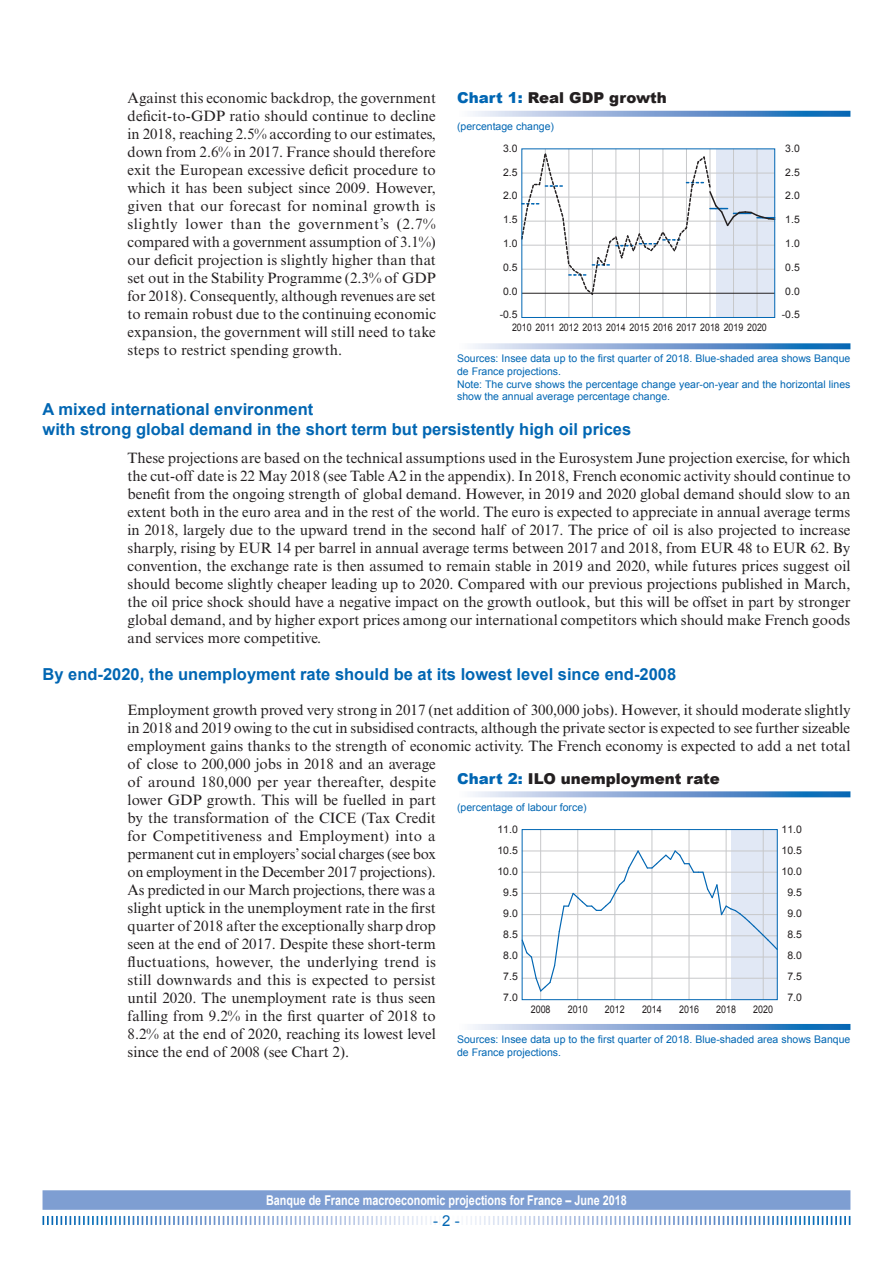
<style>
.page{position:relative;width:893px;height:1263px;background:#fff}
.page>*{position:absolute;margin:0;border:0;box-sizing:border-box;transform-origin:0 0}
.t1{font:700 16.5px/19.8px "Arial";color:#0166b3}
.t2{font:15px/18px "Times New Roman MT Std";color:#231f20;text-align:justify}
.t3{font:900 15px "Arial";color:#231f20}
.t4{font:15px "Arial";color:#0166b3}
.t5{font:700 13.5px "Arial";color:#fff;scale:.8 1}
.t6{font:10.5px/12.6px "Arial";color:#0166b3}
.t7{font:10.5px/21px "Arial";color:#231f20}
.t8{font:10.5px "Arial";color:#231f20;scale:.85 1}
.t9{font:10.35px "Arial";color:#231f20}
.t10{font:10.35px "Arial";color:#231f20;scale:.85 1}
.s1{color:#0166b3}
</style>
<div class="page">
<div style="left:43px;top:1190px;width:807px;height:20px;background:#7e9ed2"></div>
<svg style="left:43px;top:1216px;width:807px;height:9px"></svg>
<svg style="left:472px;top:111px;width:378px;height:6px;background:#7ea6d4"></svg>
<svg style="left:472px;top:343px;width:378px;height:6px;background:#80a7d5"></svg>
<div style="left:716px;top:149px;width:59px;height:168px;background:#e1e8f5"></div>
<hr style="left:545px;top:149px;width:1px;height:168px;background:#c7c8ca">
<hr style="left:733px;top:149px;width:1px;height:168px;background:#c7c8ca">
<hr style="left:710px;top:149px;width:1px;height:168px;background:#c7c8ca">
<hr style="left:686px;top:149px;width:1px;height:168px;background:#c7c8ca">
<hr style="left:662px;top:149px;width:1px;height:168px;background:#c7c8ca">
<hr style="left:639px;top:149px;width:1px;height:168px;background:#c7c8ca">
<hr style="left:615px;top:149px;width:1px;height:168px;background:#c7c8ca">
<hr style="left:592px;top:149px;width:1px;height:168px;background:#c7c8ca">
<hr style="left:568px;top:149px;width:1px;height:168px;background:#c7c8ca">
<hr style="left:757px;top:149px;width:1px;height:168px;background:#c7c8ca">
<svg style="left:523px;top:152px;width:253px;height:144px"></svg>
<div style="left:521px;top:148px;width:254px;height:170px;border:1px solid #0166b3"></div>
<svg style="left:472px;top:791px;width:378px;height:6px;background:#81a8d5"></svg>
<svg style="left:472px;top:1024px;width:378px;height:6px;background:#79a3d3"></svg>
<div style="left:731px;top:830px;width:46px;height:170px;background:#e1e8f5"></div>
<hr style="left:540px;top:829px;width:1px;height:171px;background:#c7c8ca">
<hr style="left:577px;top:829px;width:1px;height:171px;background:#c7c8ca">
<hr style="left:614px;top:829px;width:1px;height:171px;background:#c7c8ca">
<hr style="left:651px;top:829px;width:1px;height:171px;background:#c7c8ca">
<hr style="left:689px;top:829px;width:1px;height:171px;background:#c7c8ca">
<hr style="left:726px;top:829px;width:1px;height:171px;background:#c7c8ca">
<hr style="left:763px;top:829px;width:1px;height:171px;background:#c7c8ca">
<svg style="left:521px;top:849px;width:255px;height:144px"></svg>
<div style="left:522px;top:829px;width:256px;height:171px;border:1px solid #0166b3"></div>
<p class="t2" style="left:128px;top:89px;width:310px">Against this economic backdrop, the government deficit‑to‑GDP ratio should continue to decline in 2018, reaching 2.5% according to our estimates, down from 2.6% in 2017. France should therefore exit the European excessive deficit procedure to which it has been subject since 2009. However, given that our forecast for nominal growth is slightly lower than the government’s (2.7% compared with a government assumption of 3.1%) our deficit projection is slightly higher than that set out in the Stability Programme (2.3% of GDP for 2018). Consequently, although revenues are set to remain robust due to the continuing economic expansion, the government will still need to take steps to restrict spending growth.</p>
<p class="t3" style="left:457px;top:87px;width:211px"><span class="s1">Chart 1:</span> Real GDP growth</p>
<p class="t6" style="left:457px;top:120px;width:98px">(percentage change)</p>
<p class="t9" style="left:503px;top:141px;width:16px">3.0</p>
<p class="t9" style="left:785px;top:141px;width:16px">3.0</p>
<p class="t9" style="left:503px;top:165px;width:16px">2.5</p>
<p class="t9" style="left:785px;top:165px;width:16px">2.5</p>
<p class="t9" style="left:503px;top:189px;width:16px">2.0</p>
<p class="t9" style="left:785px;top:189px;width:16px">2.0</p>
<p class="t9" style="left:503px;top:213px;width:16px">1.5</p>
<p class="t9" style="left:785px;top:213px;width:16px">1.5</p>
<p class="t9" style="left:503px;top:237px;width:16px">1.0</p>
<p class="t9" style="left:503px;top:260px;width:16px">0.5</p>
<p class="t9" style="left:785px;top:237px;width:16px">1.0</p>
<p class="t9" style="left:785px;top:260px;width:16px">0.5</p>
<p class="t9" style="left:503px;top:284px;width:16px">0.0</p>
<p class="t9" style="left:785px;top:284px;width:16px">0.0</p>
<p class="t9" style="left:500px;top:308px;width:19px">-0.5</p>
<p class="t9" style="left:782px;top:308px;width:19px">-0.5</p>
<p class="t10" style="left:512px;top:320px;width:301px">2010 2011 2012 2013 2014 2015 2016 2017 2018 2019 2020</p>
<p class="t6" style="left:457px;top:353px;width:395px">Sources: Insee data up to the first quarter of 2018. Blue-shaded area shows Banque de France projections.<br>Note: The curve shows the percentage change year-on-year and the horizontal lines show the annual average percentage change.</p>
<p class="t1" style="left:43px;top:400px;width:590px">A mixed international environment<br>with strong global demand in the short term but persistently high oil prices</p>
<p class="t2" style="left:128px;top:449px;width:725px">These projections are based on the technical assumptions used in the Eurosystem June projection exercise, for which the cut‑off date is 22 May 2018 (see Table A2 in the appendix). In 2018, French economic activity should continue to benefit from the ongoing strength of global demand. However, in 2019 and 2020 global demand should slow to an extent both in the euro area and in the rest of the world. The euro is expected to appreciate in annual average terms in 2018, largely due to the upward trend in the second half of 2017. The price of oil is also projected to increase sharply, rising by EUR 14 per barrel in annual average terms between 2017 and 2018, from EUR 48 to EUR 62. By convention, the exchange rate is then assumed to remain stable in 2019 and 2020, while futures prices suggest oil should become slightly cheaper leading up to 2020. Compared with our previous projections published in March, the oil price shock should have a negative impact on the growth outlook, but this will be offset in part by stronger global demand, and by higher export prices among our international competitors which should make French goods and services more competitive.</p>
<p class="t1" style="left:43px;top:665px;width:635px">By end‑2020, the unemployment rate should be at its lowest level since end‑2008</p>
<p class="t2" style="left:128px;top:701px;width:724px;text-align:left">Employment growth proved very strong in 2017 (net addition of 300,000 jobs). However, it should moderate slightly in 2018 and 2019 owing to the cut in subsidised contracts, although the private sector is expected to see further sizeable employment gains thanks to the strength of economic activity. The French economy is expected to add a net total of close to 200,000 jobs in 2018 and an average<br>of around 180,000 per year thereafter, despite<br>lower GDP growth. This will be fuelled in part<br>by the transformation of the CICE (Tax Credit<br>for Competitiveness and Employment) into a<br>permanent cut in employers’ social charges (see box<br>on employment in the December 2017 projections).<br>As predicted in our March projections, there was a<br>slight uptick in the unemployment rate in the first<br>quarter of 2018 after the exceptionally sharp drop<br>seen at the end of 2017. Despite these short‑term<br>fluctuations, however, the underlying trend is<br>still downwards and this is expected to persist<br>until 2020. The unemployment rate is thus seen<br>falling from 9.2% in the first quarter of 2018 to<br>8.2% at the end of 2020, reaching its lowest level<br>since the end of 2008 (see Chart 2).</p>
<p class="t3" style="left:457px;top:768px;width:264px"><span class="s1">Chart 2:</span> ILO unemployment rate</p>
<p class="t6" style="left:457px;top:801px;width:131px">(percentage of labour force)</p>
<p class="t7" style="left:497px;top:818px;width:22px">11.0</p>
<p class="t7" style="left:781px;top:818px;width:22px">11.0</p>
<p class="t7" style="left:497px;top:839px;width:22px">10.5</p>
<p class="t7" style="left:781px;top:839px;width:22px">10.5</p>
<p class="t7" style="left:497px;top:860px;width:22px">10.0</p>
<p class="t7" style="left:781px;top:860px;width:22px">10.0</p>
<p class="t7" style="left:503px;top:881px;width:16px">9.5<br>9.0</p>
<p class="t7" style="left:787px;top:881px;width:16px">9.5<br>9.0</p>
<p class="t7" style="left:503px;top:923px;width:16px">8.5</p>
<p class="t7" style="left:503px;top:965px;width:16px">7.5</p>
<p class="t7" style="left:787px;top:923px;width:16px">8.5</p>
<p class="t7" style="left:787px;top:965px;width:16px">7.5</p>
<p class="t7" style="left:503px;top:944px;width:16px">8.0</p>
<p class="t7" style="left:787px;top:944px;width:16px">8.0</p>
<p class="t7" style="left:503px;top:986px;width:16px">7.0</p>
<p class="t7" style="left:787px;top:986px;width:16px">7.0</p>
<p class="t8" style="left:531px;top:1002px;width:25px">2008</p>
<p class="t8" style="left:568px;top:1002px;width:25px">2010</p>
<p class="t8" style="left:605px;top:1002px;width:25px">2012</p>
<p class="t8" style="left:642px;top:1002px;width:25px">2014</p>
<p class="t8" style="left:679px;top:1002px;width:25px">2016</p>
<p class="t8" style="left:716px;top:1002px;width:25px">2018</p>
<p class="t8" style="left:753px;top:1002px;width:25px">2020</p>
<p class="t6" style="left:457px;top:1033px;width:395px">Sources: Insee data up to the first quarter of 2018. Blue-shaded area shows Banque de France projections.</p>
<p class="t5" style="left:266px;top:1191px;width:452px">Banque de France macroeconomic projections for France – June 2018</p>
<p class="t4" style="left:433px;top:1211px;width:28px">- 2 -</p>
</div>
